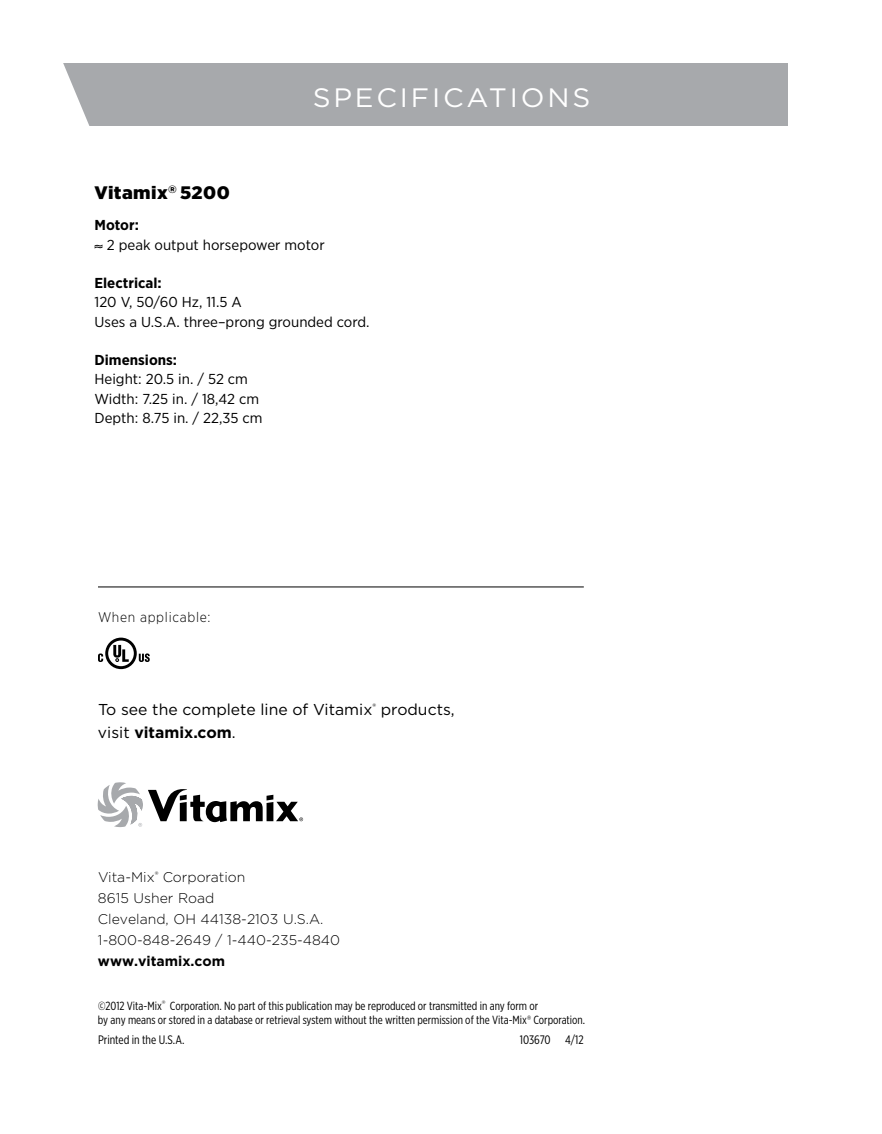
<style>
.page{position:relative;width:882px;height:1134px;background:#fff}
.page>*{position:absolute;margin:0;border:0;box-sizing:border-box;transform-origin:0 0}
.t1{font:26.6px "Gotham";letter-spacing:.1em;color:#fff;scale:1.05 1}
.t2{font:900 18.03px "Gotham Narrow";letter-spacing:.02em;color:#000;scale:1.13 1}
.t3{font:15.75px/22.8px "Gotham";color:#000}
.t4{font:14.35px/19.2px "Gotham Narrow";color:#000;scale:1.06 1}
.t5{font:700 14.35px "Gotham Narrow";color:#000;scale:1.06 1}
.t6{font:300 14px/21px "Gotham";color:#000}
.t7{font:700 14px "Gotham";color:#000}
.t8{font:300 14px "Gotham Narrow";letter-spacing:.05em;color:#000}
.t9{font:12.25px "Gotham X Narrow";color:#000}
.t10{font:11.9px/14.2px "Gotham X Narrow";color:#000}
.s1{font-weight:700}
</style>
<div class="page">
<div style="left:63px;top:63px;width:725px;height:63px;background:#a7a9ac"></div>
<svg style="left:63px;top:63px;width:27px;height:63px"></svg>
<svg style="left:98px;top:782px;width:205px;height:45px"></svg>
<hr style="left:98px;top:587px;width:486px;height:1px;background:#000">
<svg style="left:98px;top:638px;width:52px;height:31px"></svg>
<h2 class="t2" style="left:94px;top:181px;width:121px">Vitamix<sup>®</sup> 5200</h2>
<h1 class="t1" style="left:313px;top:81px;width:57px">speci</h1>
<h1 class="t1" style="left:411px;top:81px;width:39px">ficatio</h1>
<h1 class="t1" style="left:547px;top:81px;width:39px">ns</h1>
<p class="t4" style="left:94px;top:216px;width:219px"><span class="s1">Motor:<br></span>≈ 2 peak output horsepower motor</p>
<p class="t5" style="left:94px;top:274px;width:65px">Electrical:</p>
<p class="t4" style="left:94px;top:293px;width:261px">120 V, 50/60 Hz, 11.5 A<br>Uses a U.S.A. three–prong grounded cord.</p>
<p class="t5" style="left:94px;top:351px;width:80px">Dimensions:</p>
<p class="t4" style="left:94px;top:370px;width:160px">Height: 20.5 in. / 52 cm<br>Width: 7.25 in. / 18,42 cm<br>Depth: 8.75 in. / 22,35 cm</p>
<p class="t8" style="left:98px;top:609px;width:114px">When applicable:</p>
<h3 class="t3" style="left:98px;top:698px;width:358px">To see the complete line of Vitamix<sup>®</sup> products, visit <span class="s1">vitamix.com</span>.</h3>
<p class="t6" style="left:98px;top:866px;width:244px">Vita-Mix<sup>®</sup> Corporation<br>8615 Usher Road<br>Cleveland, OH 44138-2103 U.S.A.<br>1-800-848-2649 / 1-440-235-4840</p>
<p class="t7" style="left:98px;top:952px;width:129px">www.vitamix.com</p>
<p class="t10" style="left:98px;top:999px;width:489px">©2012 Vita-Mix<sup>®</sup> Corporation. No part of this publication may be reproduced or transmitted in any form or<br>by any means or stored in a database or retrieval system without the written permission of the Vita-Mix® Corporation.</p>
<p class="t9" style="left:98px;top:1033px;width:88px">Printed in the U.S.A.</p>
<p class="t9" style="left:520px;top:1033px;width:66px">103670 4/12</p>
</div>
